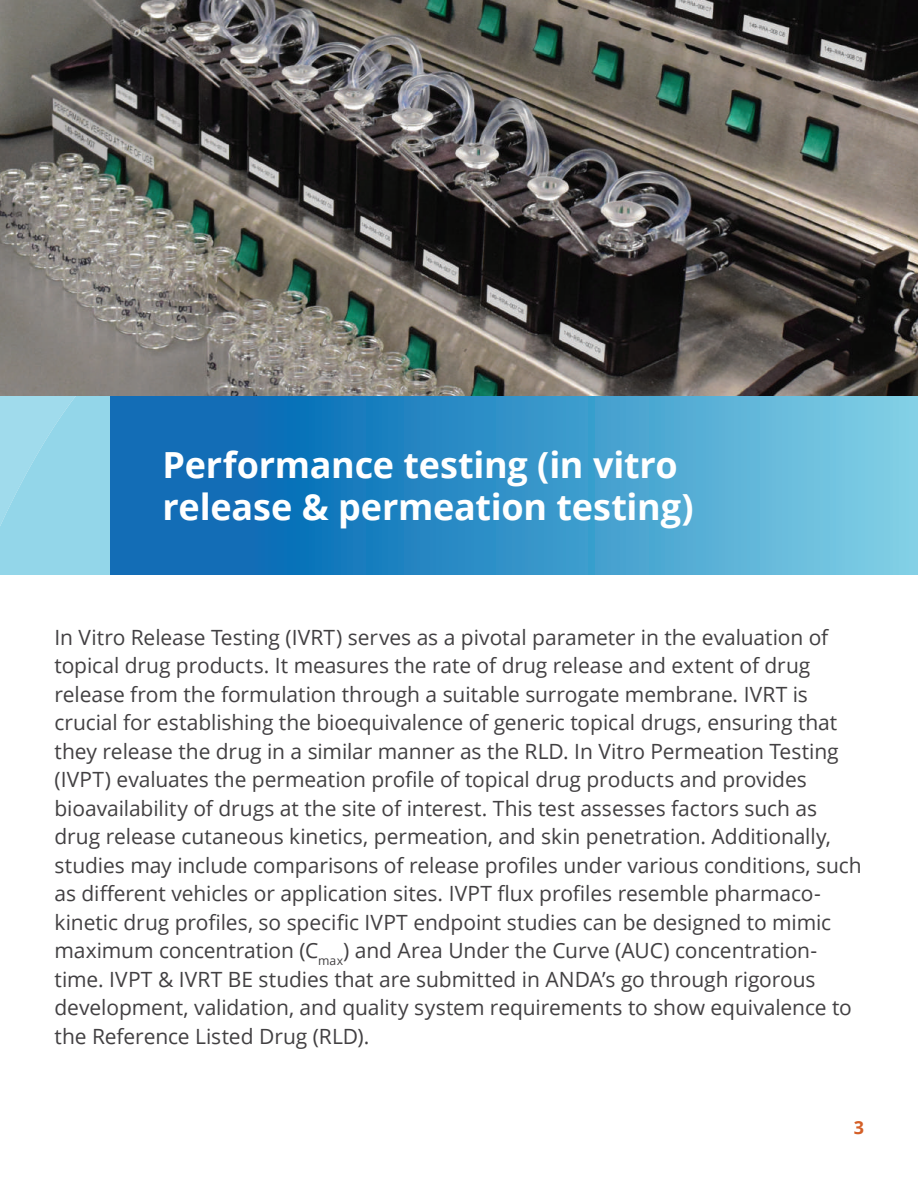
<style>
.page{position:relative;width:918px;height:1188px;background:#fff}
.page>*{position:absolute;margin:0;border:0;box-sizing:border-box;transform-origin:0 0}
.t1{font:700 36px/42px "Open Sans";letter-spacing:-.005em;color:#fff}
.t2{font:21px/28.5px "Open Sans";letter-spacing:-.005em;color:#424042}
.t3{font:700 18px "Open Sans";color:#d45f27}
</style>
<div class="page">
<img style="left:0;top:0;width:918px;height:396px">
<svg style="left:109px;top:396px;width:809px;height:179px;background:#3995c9"></svg>
<svg style="left:0;top:396px;width:109px;height:179px;background:#96d7e9"></svg>
<h1 class="t1" style="left:163px;top:443px;width:533px">Performance testing (in vitro release &amp; permeation testing)</h1>
<p class="t2" style="left:55px;top:622px;width:809px">In Vitro Release Testing (IVRT) serves as a pivotal parameter in the evaluation of topical drug products. It measures the rate of drug release and extent of drug release from the formulation through a suitable surrogate membrane. IVRT is crucial for establishing the bioequivalence of generic topical drugs, ensuring that they release the drug in a similar manner as the RLD. In Vitro Permeation Testing (IVPT) evaluates the permeation profile of topical drug products and provides bioavailability of drugs at the site of interest. This test assesses factors such as drug release cutaneous kinetics, permeation, and skin penetration. Additionally, studies may include comparisons of release profiles under various conditions, such as different vehicles or application sites. IVPT flux profiles resemble pharmaco&shy;kinetic drug profiles, so specific IVPT endpoint studies can be designed to mimic maximum concentration (C<sub>max</sub>) and Area Under the Curve (AUC) concentration&shy;time. IVPT &amp; IVRT BE studies that are submitted in ANDA’s go through rigorous development, validation, and quality system requirements to show equivalence to the Reference Listed Drug (RLD).</p>
<p class="t3" style="left:854px;top:1115px;width:12px">3</p>
</div>
